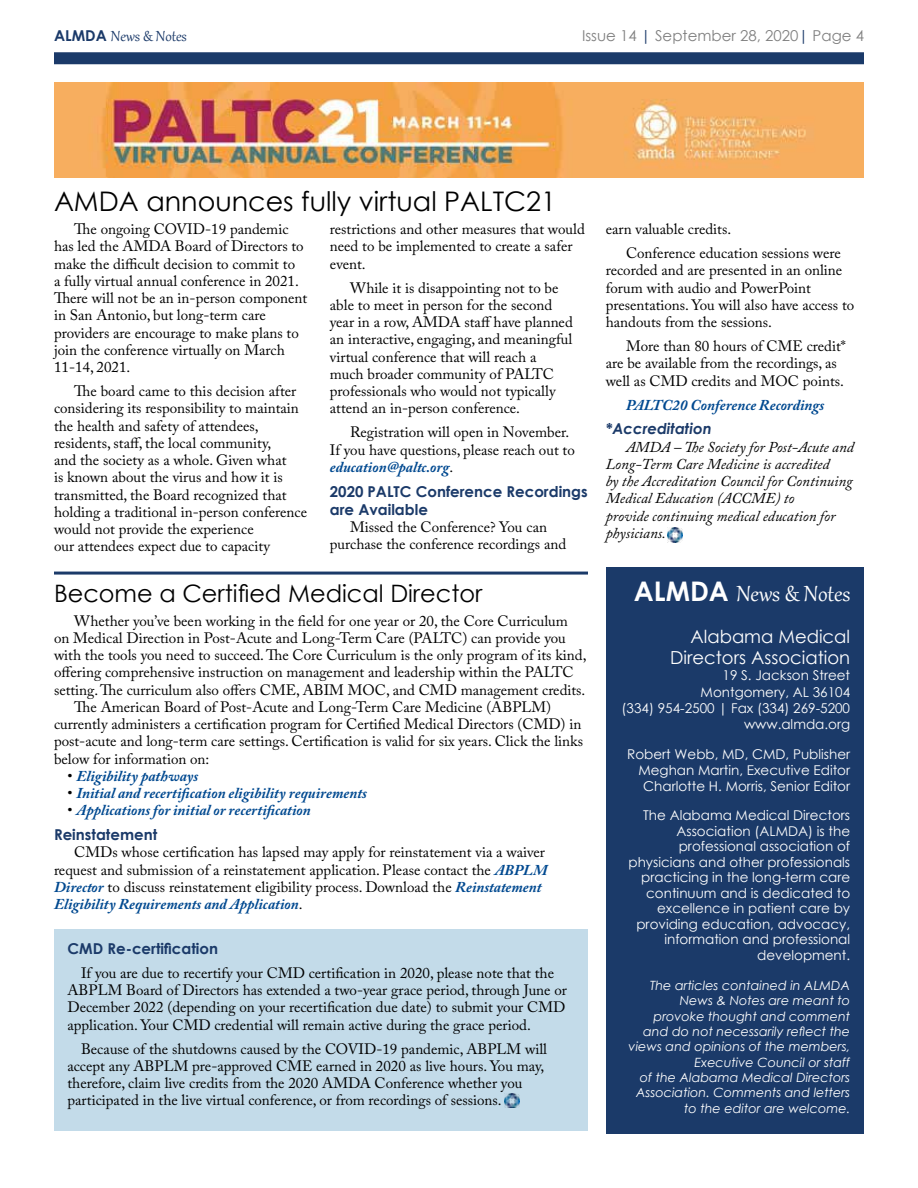
<style>
.page{position:relative;width:918px;height:1188px;background:#fff}
.page>*{position:absolute;margin:0;border:0;box-sizing:border-box;transform-origin:0 0}
.t1{font:27px "Century Gothic";color:#000}
.t2{font:27px "Gabriola";letter-spacing:-.005em;color:#fff}
.t3{font:24px "Century Gothic";color:#000}
.t4{font:18px/21.6px "Century Gothic";color:#fff;text-align:right}
.t5{font:18px "Gabriola";letter-spacing:-.005em;color:#1b3a69}
.t6{font:15px/17.2px "Adobe Caslon Pro";color:#000}
.t7{font:italic 15px/17.2px "Adobe Caslon Pro";color:#000}
.t8{font:italic 700 15px "Adobe Caslon Pro";color:#004990}
.t9{font:700 15px/18px "Century Gothic";color:#1b3a69}
.t10{font:15px "Century Gothic";color:#808080}
.t11{font:italic 700 15px "Century Gothic";color:#1b3a69}
.t12{font:13.5px/15.5px "Century Gothic";color:#fff;text-align:right}
.t13{font:italic 12.75px/15.3px "Century Gothic";color:#fff;text-align:right}
.s1{font-family:"Century Gothic";font-weight:700;font-size:15px}
.s2{color:#1b3a69}
.s3{font-weight:700;font-style:italic;color:#004990}
.s4{font-weight:400;font-style:normal;color:#000}
.s5{font-family:"Century Gothic";font-weight:700}
</style>
<div class="page">
<div style="left:54px;top:52px;width:810px;height:12px;background:#1b3a69"></div>
<div style="left:606px;top:567px;width:258px;height:567px;background:#1b3a69"></div>
<img style="left:667px;top:527px;width:15px;height:15px">
<img style="left:54px;top:82px;width:810px;height:95px">
<div style="left:54px;top:929px;width:534px;height:202px;background:#c3dbe9"></div>
<img style="left:504px;top:1093px;width:15px;height:15px">
<hr style="left:54px;top:572px;width:534px;height:3px;background:#1b3a69">
<p class="t5" style="left:54px;top:25px;width:134px"><span class="s1">ALMDA</span> News &amp; Notes</p>
<p class="t10" style="left:582px;top:26px;width:283px">Issue 14 <span class="s2">|</span> September 28, 2020<span class="s2">|</span> Page 4</p>
<h1 class="t1" style="left:54px;top:182px;width:504px">AMDA announces fully virtual PALTC21</h1>
<p class="t6" style="left:54px;top:220px;width:255px;text-indent:20px">The ongoing COVID-19 pandemic has led the AMDA Board of Directors to make the difficult decision to commit to<br>a fully virtual annual conference in 2021.<br>There will not be an in-person component in San Antonio, but long-term care providers are encourage to make plans to join the conference virtually on March 11-14, 2021.</p>
<p class="t6" style="left:54px;top:382px;width:255px;text-indent:20px">The board came to this decision after considering its responsibility to maintain the health and safety of attendees, residents, staff, the local community,<br>and the society as a whole. Given what<br>is known about the virus and how it is transmitted, the Board recognized that holding a traditional in-person conference would not provide the experience<br>our attendees expect due to capacity</p>
<p class="t6" style="left:330px;top:220px;width:256px">restrictions and other measures that would need to be implemented to create a safer event.</p>
<p class="t6" style="left:330px;top:279px;width:244px;text-indent:20px">While it is disappointing not to be able to meet in person for the second year in a row, AMDA staff have planned an interactive, engaging, and meaningful virtual conference that will reach a much broader community of PALTC professionals who would not typically attend an in-person conference.</p>
<p class="t6" style="left:330px;top:423px;width:246px;text-indent:20px">Registration will open in November.<br>If you have questions, please reach out to <span class="s3">education@paltc.org</span>.</p>
<p class="t9" style="left:330px;top:481px;width:259px">2020 PALTC Conference Recordings are Available</p>
<p class="t6" style="left:330px;top:518px;width:238px;text-align:center">Missed the Conference? You can purchase the conference recordings and</p>
<h2 class="t3" style="left:54px;top:576px;width:430px">Become a Certified Medical Director</h2>
<p class="t6" style="left:74px;top:612px;width:495px">Whether you’ve been working in the field for one year or 20, the Core Curriculum</p>
<p class="t6" style="left:54px;top:629px;width:513px">on Medical Direction in Post-Acute and Long-Term Care (PALTC) can provide you</p>
<p class="t6" style="left:54px;top:646px;width:534px">with the tools you need to succeed. The Core Curriculum is the only program of its kind,</p>
<p class="t6" style="left:54px;top:664px;width:521px">offering comprehensive instruction on management and leadership within the PALTC</p>
<p class="t6" style="left:54px;top:681px;width:533px">setting. The curriculum also offers CME, ABIM MOC, and CMD management credits.</p>
<p class="t6" style="left:74px;top:698px;width:478px">The American Board of Post-Acute and Long-Term Care Medicine (ABPLM)</p>
<p class="t6" style="left:54px;top:715px;width:529px">currently administers a certification program for Certified Medical Directors (CMD) in</p>
<p class="t6" style="left:54px;top:733px;width:531px">post-acute and long-term care settings. Certification is valid for six years. Click the links</p>
<p class="t6" style="left:54px;top:750px;width:157px">below for information on:</p>
<p class="t8" style="left:68px;top:767px;width:132px"><span class="s4">•</span> Eligibility pathways</p>
<p class="t8" style="left:68px;top:784px;width:301px"><span class="s4">•</span> Initial and recertification eligibility requirements</p>
<p class="t8" style="left:68px;top:801px;width:245px"><span class="s4">•</span> Applications for initial or recertification</p>
<p class="t9" style="left:54px;top:825px;width:105px">Reinstatement</p>
<p class="t6" style="left:54px;top:844px;width:495px;text-indent:20px">CMDs whose certification has lapsed may apply for reinstatement via a waiver request and submission of a reinstatement application. Please contact the <span class="s3">ABPLM Director</span> to discuss reinstatement eligibility process. Download the <span class="s3">Reinstatement Eligibility Requirements and Application</span>.</p>
<p class="t9" style="left:68px;top:939px;width:152px">CMD Re-certification</p>
<p class="t6" style="left:68px;top:964px;width:501px;text-indent:14px">If you are due to recertify your CMD certification in 2020, please note that the ABPLM Board of Directors has extended a two-year grace period, through June or December 2022 (depending on your recertification due date) to submit your CMD application. Your CMD credential will remain active during the grace period.</p>
<p class="t6" style="left:68px;top:1040px;width:481px;text-indent:14px">Because of the shutdowns caused by the COVID-19 pandemic, ABPLM will accept any ABPLM pre-approved CME earned in 2020 as live hours. You may, therefore, claim live credits from the 2020 AMDA Conference whether you participated in the live virtual conference, or from recordings of sessions.</p>
<p class="t6" style="left:626px;top:217px;width:216px;line-height:24px;text-indent:-20px">earn valuable credits.<br>Conference education sessions were</p>
<p class="t6" style="left:606px;top:261px;width:250px">recorded and are presented in an online forum with audio and PowerPoint presentations. You will also have access to handouts from the sessions.</p>
<p class="t6" style="left:606px;top:337px;width:241px;text-indent:20px">More than 80 hours of CME credit* are be available from the recordings, as well as CMD credits and MOC points.</p>
<p class="t8" style="left:626px;top:396px;width:200px">PALTC20 Conference Recordings</p>
<p class="t11" style="left:606px;top:417px;width:107px">*Accreditation</p>
<p class="t7" style="left:606px;top:438px;width:250px;text-indent:20px">AMDA – The Society for Post-Acute and Long-Term Care Medicine is accredited<br>by the Accreditation Council for Continuing Medical Education (ACCME) to<br>provide continuing medical education for physicians.</p>
<h1 class="t2" style="left:634px;top:576px;width:218px"><span class="s5">ALMDA</span> News &amp; Notes</h1>
<p class="t4" style="left:670px;top:625px;width:182px">Alabama Medical<br>Directors Association</p>
<p class="t12" style="left:622px;top:667px;width:230px;line-height:16.2px">19 S. Jackson Street<br>Montgomery, AL 36104<br>(334) 954-2500 | Fax (334) 269-5200 www.almda.org</p>
<p class="t12" style="left:627px;top:746px;width:224px;line-height:16.2px">Robert Webb, MD, CMD, Publisher<br>Meghan Martin, Executive Editor<br>Charlotte H. Morris, Senior Editor</p>
<p class="t12" style="left:628px;top:807px;width:223px">The Alabama Medical Directors<br>Association (ALMDA) is the professional association of physicians and other professionals practicing in the long-term care continuum and is dedicated to excellence in patient care by providing education, advocacy, information and professional development.</p>
<p class="t13" style="left:629px;top:978px;width:223px">The articles contained in ALMDA<br>News &amp; Notes are meant to provoke thought and comment and do not necessarily reflect the views and opinions of the members,<br>Executive Council or staff<br>of the Alabama Medical Directors<br>Association. Comments and letters to the editor are welcome.</p>
</div>
